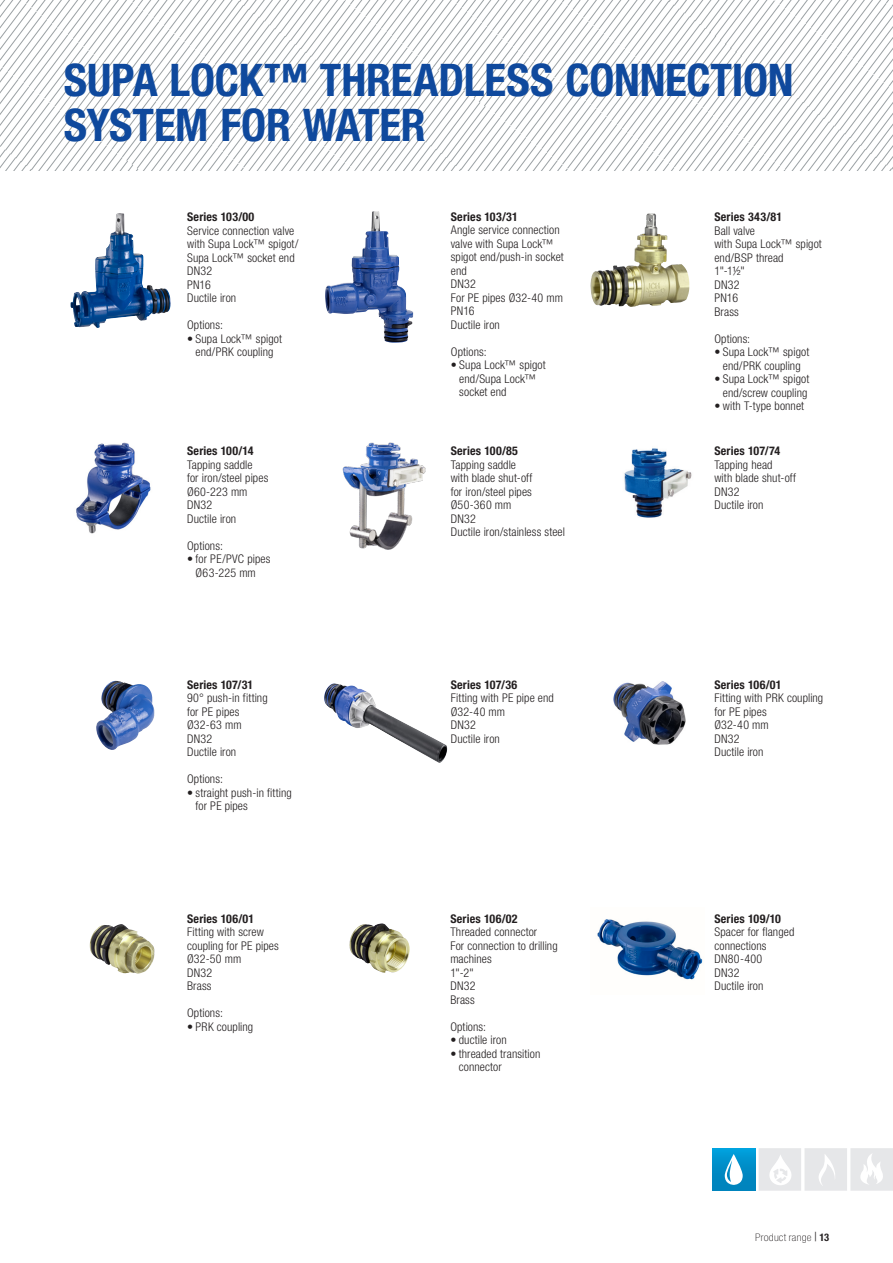
<style>
.page{position:relative;width:893px;height:1263px;background:#fff}
.page>*{position:absolute;margin:0;border:0;box-sizing:border-box;transform-origin:0 0}
.HEADLINE_blue{font:700 condensed 45px/45px "Helvetica Neue LT Pro";letter-spacing:-.005em;color:#0f499d}
.PRODUCT_body{font:300 condensed 12px/13.5px "Helvetica Neue LT Pro";letter-spacing:.01em;color:#231f20}
.PRODUCT_body_bold{font:700 condensed 12px "Helvetica Neue LT Pro";letter-spacing:.015em;color:#231f20}
.t1{font:100 condensed 10.5px "Helvetica Neue LT Pro";letter-spacing:.02em;color:#231f20;scale:1.1 1}
.s1{font-family:"Times New Roman";font-weight:700;font-stretch:normal}
.s2{font-weight:700}
</style>
<div class="page">
<svg style="left:1px;top:0;width:892px;height:170px"></svg>
<hr style="left:0;top:0;width:1px;height:170px;background:#bfbfbf">
<div style="left:713px;top:1148px;width:42px;height:43px;background:linear-gradient(to bottom,#009dd9,#007eb6)"></div>
<svg style="left:725px;top:1154px;width:18px;height:31px"></svg>
<svg style="left:759px;top:1148px;width:134px;height:43px"></svg>
<img style="left:76px;top:442px;width:75px;height:92px">
<img style="left:342px;top:442px;width:84px;height:108px">
<img style="left:624px;top:448px;width:68px;height:70px">
<img style="left:75px;top:213px;width:44px;height:82px">
<img style="left:324px;top:683px;width:123px;height:80px">
<img style="left:96px;top:681px;width:59px;height:69px">
<img style="left:590px;top:213px;width:99px;height:94px">
<img style="left:349px;top:923px;width:61px;height:50px">
<img style="left:90px;top:924px;width:65px;height:50px">
<img style="left:613px;top:681px;width:73px;height:64px">
<img style="left:597px;top:919px;width:106px;height:61px">
<img style="left:325px;top:211px;width:88px;height:132px">
<p class="HEADLINE_blue" style="left:64px;top:57px;width:731px">SUPA LOCK™ THREADLESS CONNECTION<br>SYSTEM FOR WATER</p>
<p class="PRODUCT_body_bold" style="left:187px;top:210px;width:69px">Series 103/00</p>
<p class="PRODUCT_body" style="left:187px;top:224px;width:109px">Service connection valve</p>
<p class="PRODUCT_body" style="left:187px;top:237px;width:113px">with Supa Lock™ spigot/<br>Supa Lock™ socket end</p>
<p class="PRODUCT_body" style="left:187px;top:264px;width:27px">DN32</p>
<p class="PRODUCT_body" style="left:187px;top:278px;width:25px">PN16</p>
<p class="PRODUCT_body" style="left:187px;top:291px;width:51px">Ductile iron</p>
<p class="PRODUCT_body" style="left:187px;top:318px;width:37px">Options:</p>
<p class="PRODUCT_body" style="left:187px;top:332px;width:96px;text-align:center">• Supa Lock™ spigot end/PRK coupling</p>
<p class="PRODUCT_body_bold" style="left:187px;top:443px;width:68px">Series 100/14</p>
<p class="PRODUCT_body" style="left:187px;top:457px;width:67px">Tapping saddle</p>
<p class="PRODUCT_body" style="left:187px;top:471px;width:83px">for iron/steel pipes</p>
<p class="PRODUCT_body" style="left:187px;top:484px;width:62px">Ø60-223 mm</p>
<p class="PRODUCT_body" style="left:187px;top:498px;width:27px">DN32</p>
<p class="PRODUCT_body" style="left:187px;top:511px;width:51px">Ductile iron</p>
<p class="PRODUCT_body" style="left:187px;top:538px;width:37px">Options:</p>
<p class="PRODUCT_body" style="left:187px;top:552px;width:85px;text-align:center">• for PE/PVC pipes<br>Ø63-225 mm</p>
<p class="PRODUCT_body_bold" style="left:187px;top:677px;width:68px">Series 107/31</p>
<p class="PRODUCT_body" style="left:187px;top:691px;width:82px">90° push-in fitting</p>
<p class="PRODUCT_body" style="left:187px;top:705px;width:54px">for PE pipes</p>
<p class="PRODUCT_body" style="left:187px;top:718px;width:56px">Ø32-63 mm</p>
<p class="PRODUCT_body" style="left:187px;top:732px;width:27px">DN32</p>
<p class="PRODUCT_body" style="left:187px;top:745px;width:51px">Ductile iron</p>
<p class="PRODUCT_body" style="left:187px;top:772px;width:37px">Options:</p>
<p class="PRODUCT_body" style="left:196px;top:786px;width:98px;text-indent:-9px">• straight push-in fitting for PE pipes</p>
<p class="PRODUCT_body_bold" style="left:187px;top:911px;width:69px">Series 106/01</p>
<p class="PRODUCT_body" style="left:187px;top:925px;width:93px">Fitting with screw coupling for PE pipes</p>
<p class="PRODUCT_body" style="left:187px;top:952px;width:56px">Ø32-50 mm</p>
<p class="PRODUCT_body" style="left:187px;top:966px;width:27px">DN32</p>
<p class="PRODUCT_body" style="left:187px;top:979px;width:26px">Brass</p>
<p class="PRODUCT_body" style="left:187px;top:1006px;width:37px">Options:</p>
<p class="PRODUCT_body" style="left:187px;top:1020px;width:68px">• PRK coupling</p>
<p class="PRODUCT_body_bold" style="left:451px;top:209px;width:69px">Series 103/31</p>
<p class="PRODUCT_body" style="left:451px;top:223px;width:114px">Angle service connection valve with Supa Lock™ spigot end/push-in socket end</p>
<p class="PRODUCT_body" style="left:451px;top:277px;width:27px">DN32</p>
<p class="PRODUCT_body" style="left:451px;top:290px;width:114px">For PE pipes Ø32-40 mm</p>
<p class="PRODUCT_body" style="left:451px;top:304px;width:25px">PN16</p>
<p class="PRODUCT_body" style="left:451px;top:317px;width:51px">Ductile iron</p>
<p class="PRODUCT_body" style="left:451px;top:344px;width:37px">Options:</p>
<p class="PRODUCT_body" style="left:459px;top:358px;width:88px;text-indent:-9px">• Supa Lock™ spigot end/Supa Lock™ socket end</p>
<p class="PRODUCT_body_bold" style="left:451px;top:443px;width:69px">Series 100/85</p>
<p class="PRODUCT_body" style="left:451px;top:457px;width:67px">Tapping saddle</p>
<p class="PRODUCT_body" style="left:451px;top:471px;width:83px">with blade shut-off</p>
<p class="PRODUCT_body" style="left:451px;top:484px;width:83px">for iron/steel pipes</p>
<p class="PRODUCT_body" style="left:451px;top:498px;width:62px">Ø50-360 mm</p>
<p class="PRODUCT_body" style="left:451px;top:511px;width:27px">DN32</p>
<p class="PRODUCT_body" style="left:451px;top:525px;width:116px">Ductile iron/stainless steel</p>
<p class="PRODUCT_body_bold" style="left:451px;top:677px;width:68px">Series 107/36</p>
<p class="PRODUCT_body" style="left:451px;top:691px;width:105px">Fitting with PE pipe end</p>
<p class="PRODUCT_body" style="left:451px;top:705px;width:56px">Ø32-40 mm</p>
<p class="PRODUCT_body" style="left:451px;top:718px;width:27px">DN32</p>
<p class="PRODUCT_body" style="left:451px;top:732px;width:51px">Ductile iron</p>
<p class="PRODUCT_body_bold" style="left:450px;top:911px;width:69px">Series 106/02</p>
<p class="PRODUCT_body" style="left:450px;top:925px;width:88px">Threaded connector</p>
<p class="PRODUCT_body" style="left:450px;top:939px;width:109px">For connection to drilling machines</p>
<p class="PRODUCT_body" style="left:450px;top:966px;width:25px">1"-2"</p>
<p class="PRODUCT_body" style="left:450px;top:979px;width:27px">DN32</p>
<p class="PRODUCT_body" style="left:450px;top:993px;width:26px">Brass</p>
<p class="PRODUCT_body" style="left:450px;top:1020px;width:37px">Options:</p>
<p class="PRODUCT_body" style="left:450px;top:1033px;width:58px">• ductile iron</p>
<p class="PRODUCT_body" style="left:459px;top:1047px;width:83px;text-indent:-9px">• threaded transition connector</p>
<p class="PRODUCT_body_bold" style="left:714px;top:210px;width:69px">Series 343/81</p>
<p class="PRODUCT_body" style="left:714px;top:224px;width:109px">Ball valve<br>with Supa Lock™ spigot end/BSP thread</p>
<p class="PRODUCT_body" style="left:714px;top:264px;width:32px">1"-1½"</p>
<p class="PRODUCT_body" style="left:714px;top:278px;width:27px">DN32</p>
<p class="PRODUCT_body" style="left:714px;top:291px;width:25px">PN16</p>
<p class="PRODUCT_body" style="left:714px;top:305px;width:26px">Brass</p>
<p class="PRODUCT_body" style="left:714px;top:332px;width:37px">Options:</p>
<p class="PRODUCT_body" style="left:714px;top:345px;width:96px;text-align:center">• Supa Lock™ spigot end/PRK coupling</p>
<p class="PRODUCT_body" style="left:714px;top:372px;width:96px;text-align:center">• Supa Lock™ spigot end/screw coupling</p>
<p class="PRODUCT_body" style="left:714px;top:399px;width:91px">• with T-type bonnet</p>
<p class="PRODUCT_body_bold" style="left:714px;top:443px;width:67px">Series 107/74</p>
<p class="PRODUCT_body" style="left:714px;top:457px;width:60px">Tapping head</p>
<p class="PRODUCT_body" style="left:714px;top:471px;width:83px">with blade shut-off</p>
<p class="PRODUCT_body" style="left:714px;top:484px;width:27px">DN32</p>
<p class="PRODUCT_body" style="left:714px;top:498px;width:51px">Ductile iron</p>
<p class="PRODUCT_body_bold" style="left:714px;top:677px;width:69px">Series 106/01</p>
<p class="PRODUCT_body" style="left:714px;top:691px;width:110px">Fitting with PRK coupling for PE pipes</p>
<p class="PRODUCT_body" style="left:714px;top:718px;width:56px">Ø32-40 mm</p>
<p class="PRODUCT_body" style="left:714px;top:732px;width:27px">DN32</p>
<p class="PRODUCT_body" style="left:714px;top:745px;width:51px">Ductile iron</p>
<p class="PRODUCT_body_bold" style="left:714px;top:911px;width:68px">Series 109/10</p>
<p class="PRODUCT_body" style="left:714px;top:925px;width:81px">Spacer for flanged connections</p>
<p class="PRODUCT_body" style="left:714px;top:952px;width:49px">DN80-400</p>
<p class="PRODUCT_body" style="left:714px;top:966px;width:27px">DN32</p>
<p class="PRODUCT_body" style="left:714px;top:979px;width:51px">Ductile iron</p>
<p class="t1" style="left:755px;top:1231px;width:69px">Product range <span class="s1">|</span> <span class="s2">13</span></p>
</div>
